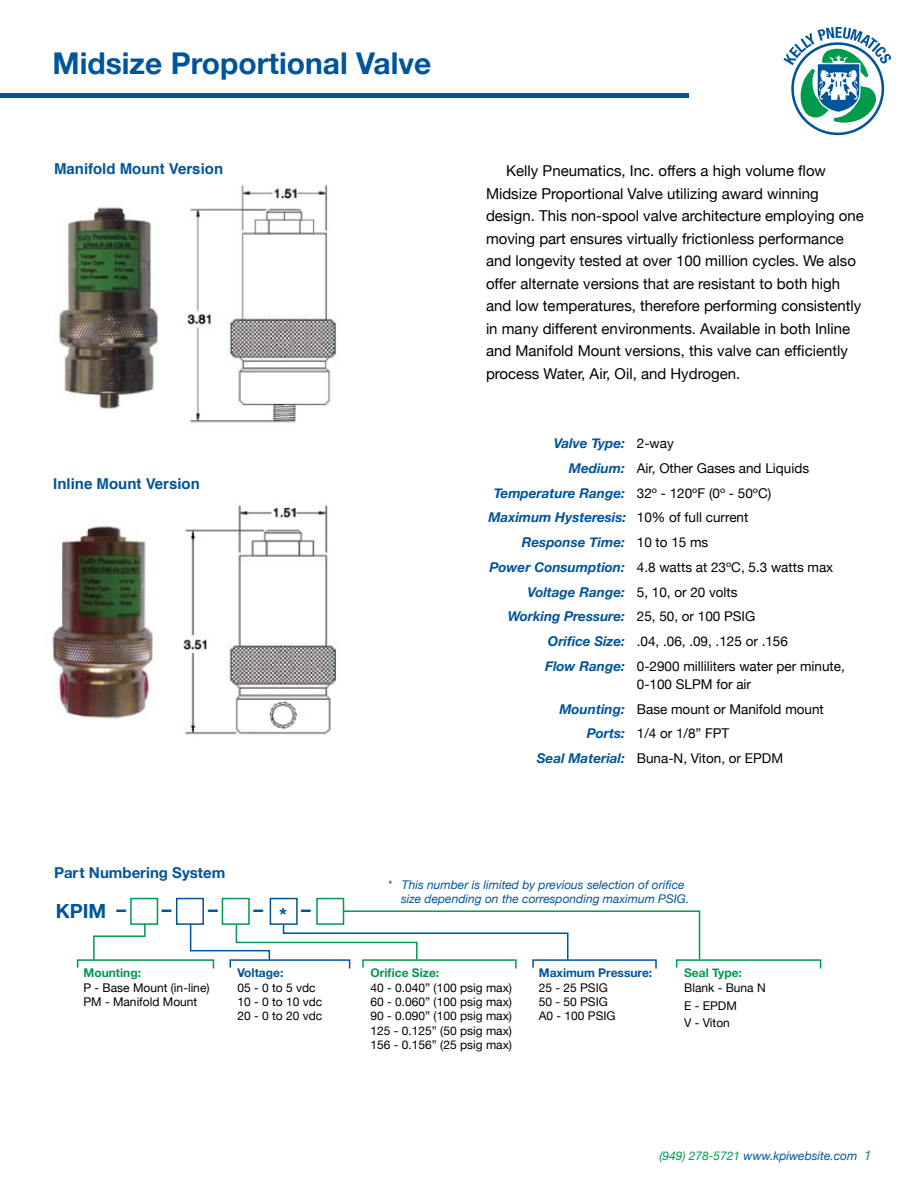
<style>
.page{position:relative;width:918px;height:1188px;background:#fff}
.page>*{position:absolute;margin:0;border:0;box-sizing:border-box;transform-origin:0 0}
.t1{font:700 30px "Helvetica Neue";color:#00549a}
.t2{font:700 19.5px "Helvetica Neue";color:#00549a}
.t3{font:15px/22.5px "Helvetica Neue";color:#000}
.t4{font:700 15px "Helvetica";color:#00549a}
.t5{font:700 15px "Helvetica Neue";color:#00549a}
.t6{font:13.5px "Helvetica Neue";color:#000}
.t7{font:italic 700 13.5px "Helvetica Neue";color:#00549a}
.t8{font:12px/14.4px "Helvetica Neue";color:#000}
.t9{font:italic 12px/14.4px "Helvetica Neue";color:#00549a}
.t10{font:700 12px "Helvetica Neue";color:#009a4c}
.t11{font:700 12px "Helvetica Neue";color:#00549a}
.s1{font-weight:400;font-style:normal;color:#000}
.s2{font-weight:700;font-style:italic;color:#00549a}
.s3{color:#009a4c}
.s4{font-size:13.5px;color:#009a4c}
</style>
<div class="page">
<div style="left:130px;top:898px;width:28px;height:27px;border:2px solid #009a4c"></div>
<div style="left:176px;top:898px;width:28px;height:27px;border:2px solid #00549a"></div>
<div style="left:222px;top:898px;width:28px;height:27px;border:2px solid #009a4c"></div>
<div style="left:316px;top:898px;width:28px;height:27px;border:2px solid #009a4c"></div>
<div style="left:270px;top:898px;width:28px;height:27px;border:2px solid #00549a"></div>
<img style="left:52px;top:505px;width:287px;height:230px">
<img style="left:56px;top:184px;width:283px;height:239px">
<svg style="left:76px;top:910px;width:746px;height:59px"></svg>
<svg style="left:783px;top:27px;width:108px;height:108px"></svg>
<div style="left:0;top:93px;width:688px;height:5px;background:#00549a"></div>
<h1 class="t1" style="left:52px;top:45px;width:380px">Midsize Proportional Valve</h1>
<p class="t4" style="left:54px;top:155px;width:171px">Manifold Mount Version</p>
<p class="t4" style="left:53px;top:470px;width:148px">Inline Mount Version</p>
<p class="t3" style="left:486px;top:159px;width:379px;text-indent:20px">Kelly Pneumatics, Inc. offers a high volume flow Midsize Proportional Valve utilizing award winning design. This non-spool valve architecture employing one moving part ensures virtually frictionless performance and longevity tested at over 100 million cycles. We also offer alternate versions that are resistant to both high and low temperatures, therefore performing consistently in many different environments. Available in both Inline and Manifold Mount versions, this valve can efficiently process Water, Air, Oil, and Hydrogen.</p>
<p class="t7" style="left:554px;top:435px;width:122px">Valve Type: <span class="s1">2-way</span></p>
<p class="t6" style="left:569px;top:460px;width:242px"><span class="s2">Medium:</span> Air, Other Gases and Liquids</p>
<p class="t6" style="left:494px;top:485px;width:279px"><span class="s2">Temperature Range:</span> 32º - 120ºF (0º - 50ºC)</p>
<p class="t7" style="left:488px;top:509px;width:262px">Maximum Hysteresis: <span class="s1">10% of full current</span></p>
<p class="t7" style="left:522px;top:534px;width:188px">Response Time: <span class="s1">10 to 15 ms</span></p>
<p class="t6" style="left:490px;top:559px;width:345px"><span class="s2">Power Consumption:</span> 4.8 watts at 23ºC, 5.3 watts max</p>
<p class="t6" style="left:528px;top:584px;width:212px"><span class="s2">Voltage Range:</span> 5, 10, or 20 volts</p>
<p class="t7" style="left:508px;top:608px;width:249px">Working Pressure: <span class="s1">25, 50, or 100 PSIG</span></p>
<p class="t6" style="left:548px;top:633px;width:242px"><span class="s2">Orifice Size:</span> .04, .06, .09, .125 or .156</p>
<p class="t6" style="left:545px;top:658px;width:301px"><span class="s2">Flow Range:</span> 0-2900 milliliters water per minute,</p>
<p class="t6" style="left:637px;top:676px;width:116px">0-100 SLPM for air</p>
<p class="t6" style="left:559px;top:701px;width:266px"><span class="s2">Mounting:</span> Base mount or Manifold mount</p>
<p class="t6" style="left:587px;top:726px;width:144px"><span class="s2">Ports:</span> 1/4 or 1/8” FPT</p>
<p class="t6" style="left:537px;top:750px;width:248px"><span class="s2">Seal Material:</span> Buna-N, Viton, or EPDM</p>
<p class="t5" style="left:54px;top:864px;width:173px">Part Numbering System</p>
<h2 class="t2" style="left:117px;top:897px;width:56px">– –</h2>
<h2 class="t2" style="left:279px;top:903px;width:9px">*</h2>
<h2 class="t2" style="left:56px;top:899px;width:52px">KPIM</h2>
<h2 class="t2" style="left:208px;top:897px;width:57px">– –</h2>
<h2 class="t2" style="left:301px;top:897px;width:11px">–</h2>
<p class="t10" style="left:84px;top:966px;width:59px">Mounting:</p>
<p class="t8" style="left:84px;top:980px;width:128px">P - Base Mount (in-line)<br>PM - Manifold Mount</p>
<p class="t11" style="left:237px;top:966px;width:47px">Voltage:</p>
<p class="t8" style="left:237px;top:980px;width:86px">05 - 0 to 5 vdc<br>10 - 0 to 10 vdc<br>20 - 0 to 20 vdc</p>
<p class="t9" style="left:401px;top:877px;width:290px;text-indent:-13px">* This number is limited by previous selection of orifice size depending on the corresponding maximum PSIG.</p>
<p class="t10" style="left:370px;top:966px;width:70px">Orifice Size:</p>
<p class="t8" style="left:370px;top:980px;width:143px;text-align:justify">40 - 0.040” (100 psig max)<br>60 - 0.060” (100 psig max)<br>90 - 0.090” (100 psig max)<br>125 - 0.125” (50 psig max)<br>156 - 0.156” (25 psig max)</p>
<p class="t11" style="left:539px;top:966px;width:115px">Maximum Pressure:</p>
<p class="t8" style="left:539px;top:980px;width:78px">25 - 25 PSIG<br>50 - 50 PSIG<br>A0 - 100 PSIG</p>
<p class="t10" style="left:684px;top:966px;width:59px">Seal Type:</p>
<p class="t8" style="left:684px;top:978px;width:83px;line-height:17.9px">Blank - Buna N<br>E - EPDM<br>V - Viton</p>
<p class="t9" style="left:659px;top:1149px;width:214px"><span class="s3">(949) 278-5721</span> www.kpiwebsite.com <span class="s4">1</span></p>
</div>
